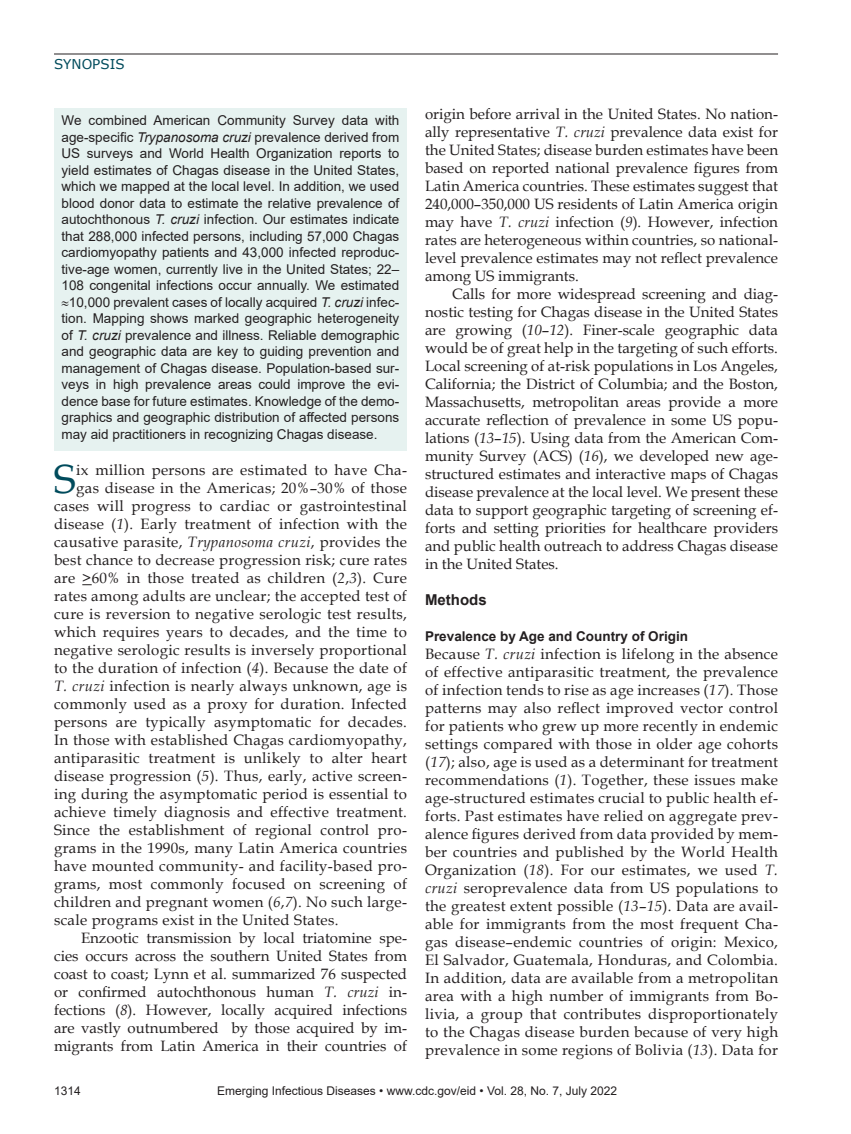
<style>
.page{position:relative;width:851px;height:1134px;background:#fff}
.page>*{position:absolute;margin:0;border:0;box-sizing:border-box;transform-origin:0 0}
.Drop_Cap{font:40.8px "Book Antiqua";color:#004b5c}
.Body_Text{font:15px/18px "Book Antiqua";color:#231f20;text-align:justify}
.Drop_Cap-2{font:15px "Book Antiqua";letter-spacing:.02em;color:#231f20}
.BodyText2{font:15px/18px "Book Antiqua";letter-spacing:.02em;color:#231f20;text-align:justify}
.t1{font:700 15px "Arial";color:#231f20}
.Abstract{font:13.5px/16.5px "Arial";color:#231f20;text-align:justify}
.t2{font:700 13.5px "Arial";color:#231f20}
.t3{font:13.5px "Verdana";color:#004b5c}
.t4{font:12px "Arial";color:#231f20}
.s1{font-style:italic}
</style>
<div class="page">
<hr style="left:54px;top:54px;width:724px;height:1px;background:#231f20">
<div style="left:54px;top:108px;width:353px;height:342px;background:#e6f2f0"></div>
<p class="t3" style="left:54px;top:55px;width:72px">SYNOPSIS</p>
<p class="Abstract" style="left:62px;top:112px;width:339px">We combined American Community Survey data with age-specific <span class="s1">Trypanosoma cruzi</span> prevalence derived from US surveys and World Health Organization reports to yield estimates of Chagas disease in the United States, which we mapped at the local level. In addition, we used blood donor data to estimate the relative prevalence of autochthonous <span class="s1">T. cruzi</span> infection. Our estimates indicate that 288,000 infected persons, including 57,000 Chagas cardiomyopathy patients and 43,000 infected reproduc&shy;tive-age women, currently live in the United States; 22– 108 congenital infections occur annually. We estimated ≈10,000 prevalent cases of locally acquired <span class="s1">T. cruzi</span> infec&shy;tion. Mapping shows marked geographic heterogeneity of <span class="s1">T. cruzi</span> prevalence and illness. Reliable demographic and geographic data are key to guiding prevention and management of Chagas disease. Population-based sur&shy;veys in high prevalence areas could improve the evi&shy;dence base for future estimates. Knowledge of the demo&shy;graphics and geographic distribution of affected persons may aid practitioners in recognizing Chagas disease.</p>
<p class="Drop_Cap" style="left:54px;top:450px;width:23px">S</p>
<p class="Drop_Cap-2" style="left:76px;top:459px;width:332px">ix million persons are estimated to have Cha-</p>
<p class="Drop_Cap-2" style="left:76px;top:477px;width:332px">gas disease in the Americas; 20%–30% of those</p>
<p class="Drop_Cap-2" style="left:54px;top:495px;width:354px">cases will progress to cardiac or gastrointestinal</p>
<p class="Drop_Cap-2" style="left:54px;top:513px;width:354px">disease (<span class="s1">1</span>). Early treatment of infection with the</p>
<p class="Drop_Cap-2" style="left:54px;top:531px;width:354px">causative parasite, <span class="s1">Trypanosoma cruzi</span>, provides the</p>
<p class="Drop_Cap-2" style="left:54px;top:549px;width:354px">best chance to decrease progression risk; cure rates</p>
<p class="Drop_Cap-2" style="left:54px;top:567px;width:354px">are &gt;60% in those treated as children (<span class="s1">2</span>,<span class="s1">3</span>). Cure</p>
<p class="Drop_Cap-2" style="left:54px;top:585px;width:354px">rates among adults are unclear; the accepted test of</p>
<p class="Drop_Cap-2" style="left:54px;top:603px;width:354px">cure is reversion to negative serologic test results,</p>
<p class="Drop_Cap-2" style="left:54px;top:621px;width:354px">which requires years to decades, and the time to</p>
<p class="Drop_Cap-2" style="left:54px;top:639px;width:354px">negative serologic results is inversely proportional</p>
<p class="Drop_Cap-2" style="left:54px;top:657px;width:354px">to the duration of infection (<span class="s1">4</span>). Because the date of</p>
<p class="Drop_Cap-2" style="left:54px;top:675px;width:354px"><span class="s1">T. cruzi</span> infection is nearly always unknown, age is</p>
<p class="Drop_Cap-2" style="left:54px;top:693px;width:354px">commonly used as a proxy for duration. Infected</p>
<p class="Drop_Cap-2" style="left:54px;top:711px;width:354px">persons are typically asymptomatic for decades.</p>
<p class="Drop_Cap-2" style="left:54px;top:729px;width:354px">In those with established Chagas cardiomyopathy,</p>
<p class="Drop_Cap-2" style="left:54px;top:747px;width:354px">antiparasitic treatment is unlikely to alter heart</p>
<p class="Drop_Cap-2" style="left:54px;top:765px;width:354px">disease progression (<span class="s1">5</span>). Thus, early, active screen-</p>
<p class="Drop_Cap-2" style="left:54px;top:783px;width:354px">ing during the asymptomatic period is essential to</p>
<p class="Drop_Cap-2" style="left:54px;top:801px;width:354px">achieve timely diagnosis and effective treatment.</p>
<p class="Drop_Cap-2" style="left:54px;top:819px;width:354px">Since the establishment of regional control pro-</p>
<p class="Drop_Cap-2" style="left:54px;top:837px;width:354px">grams in the 1990s, many Latin America countries</p>
<p class="Drop_Cap-2" style="left:54px;top:855px;width:354px">have mounted community- and facility-based pro-</p>
<p class="Drop_Cap-2" style="left:54px;top:873px;width:354px">grams, most commonly focused on screening of</p>
<p class="Drop_Cap-2" style="left:54px;top:891px;width:354px">children and pregnant women (<span class="s1">6</span>,<span class="s1">7</span>). No such large-</p>
<p class="Drop_Cap-2" style="left:54px;top:909px;width:286px">scale programs exist in the United States.</p>
<p class="Body_Text" style="left:54px;top:928px;width:354px;text-indent:27px">Enzootic transmission by local triatomine spe&shy;cies occurs across the southern United States from coast to coast; Lynn et al. summarized 76 suspected or confirmed autochthonous human <span class="s1">T. cruzi</span> in&shy;fections (<span class="s1">8</span>). However, locally acquired infections are vastly outnumbered by those acquired by im&shy;migrants from Latin America in their countries of</p>
<p class="Body_Text" style="left:425px;top:104px;width:354px">origin before arrival in the United States. No nation&shy;ally representative <span class="s1">T. cruzi</span> prevalence data exist for the United States; disease burden estimates have been based on reported national prevalence figures from Latin America countries. These estimates suggest that 240,000–350,000 US residents of Latin America origin may have <span class="s1">T. cruzi</span> infection (<span class="s1">9</span>). However, infection rates are heterogeneous within countries, so national&shy;level prevalence estimates may not reflect prevalence among US immigrants.</p>
<p class="Body_Text" style="left:425px;top:284px;width:354px;text-indent:27px">Calls for more widespread screening and diag&shy;nostic testing for Chagas disease in the United States are growing (<span class="s1">10</span>–<span class="s1">12</span>). Finer-scale geographic data would be of great help in the targeting of such efforts.<br>Local screening of at-risk populations in Los Angeles, California; the District of Columbia; and the Boston, Massachusetts, metropolitan areas provide a more accurate reflection of prevalence in some US popu&shy;lations (<span class="s1">13</span>–<span class="s1">15</span>). Using data from the American Com&shy;munity Survey (ACS) (<span class="s1">16</span>), we developed new age&shy;structured estimates and interactive maps of Chagas disease prevalence at the local level. We present these data to support geographic targeting of screening ef&shy;forts and setting priorities for healthcare providers and public health outreach to address Chagas disease in the United States.</p>
<h1 class="t1" style="left:425px;top:589px;width:63px">Methods</h1>
<h2 class="t2" style="left:425px;top:627px;width:264px">Prevalence by Age and Country of Origin</h2>
<p class="BodyText2" style="left:425px;top:645px;width:354px">Because <span class="s1">T. cruzi</span> infection is lifelong in the absence of effective antiparasitic treatment, the prevalence of infection tends to rise as age increases (<span class="s1">17</span>). Those patterns may also reflect improved vector control for patients who grew up more recently in endemic settings compared with those in older age cohorts (<span class="s1">17</span>); also, age is used as a determinant for treatment recommendations (<span class="s1">1</span>). Together, these issues make age-structured estimates crucial to public health ef&shy;forts. Past estimates have relied on aggregate prev&shy;alence figures derived from data provided by mem&shy;ber countries and published by the World Health Organization (<span class="s1">18</span>). For our estimates, we used <span class="s1">T. cruzi</span> seroprevalence data from US populations to the greatest extent possible (<span class="s1">13</span>–<span class="s1">15</span>). Data are avail&shy;able for immigrants from the most frequent Cha&shy;gas disease–endemic countries of origin: Mexico, El Salvador, Guatemala, Honduras, and Colombia.<br>In addition, data are available from a metropolitan area with a high number of immigrants from Bo&shy;livia, a group that contributes disproportionately to the Chagas disease burden because of very high prevalence in some regions of Bolivia (<span class="s1">13</span>). Data for</p>
<p class="t4" style="left:54px;top:1083px;width:28px">1314</p>
<p class="t4" style="left:217px;top:1083px;width:401px">Emerging Infectious Diseases • www.cdc.gov/eid • Vol. 28, No. 7, July 2022</p>
</div>
